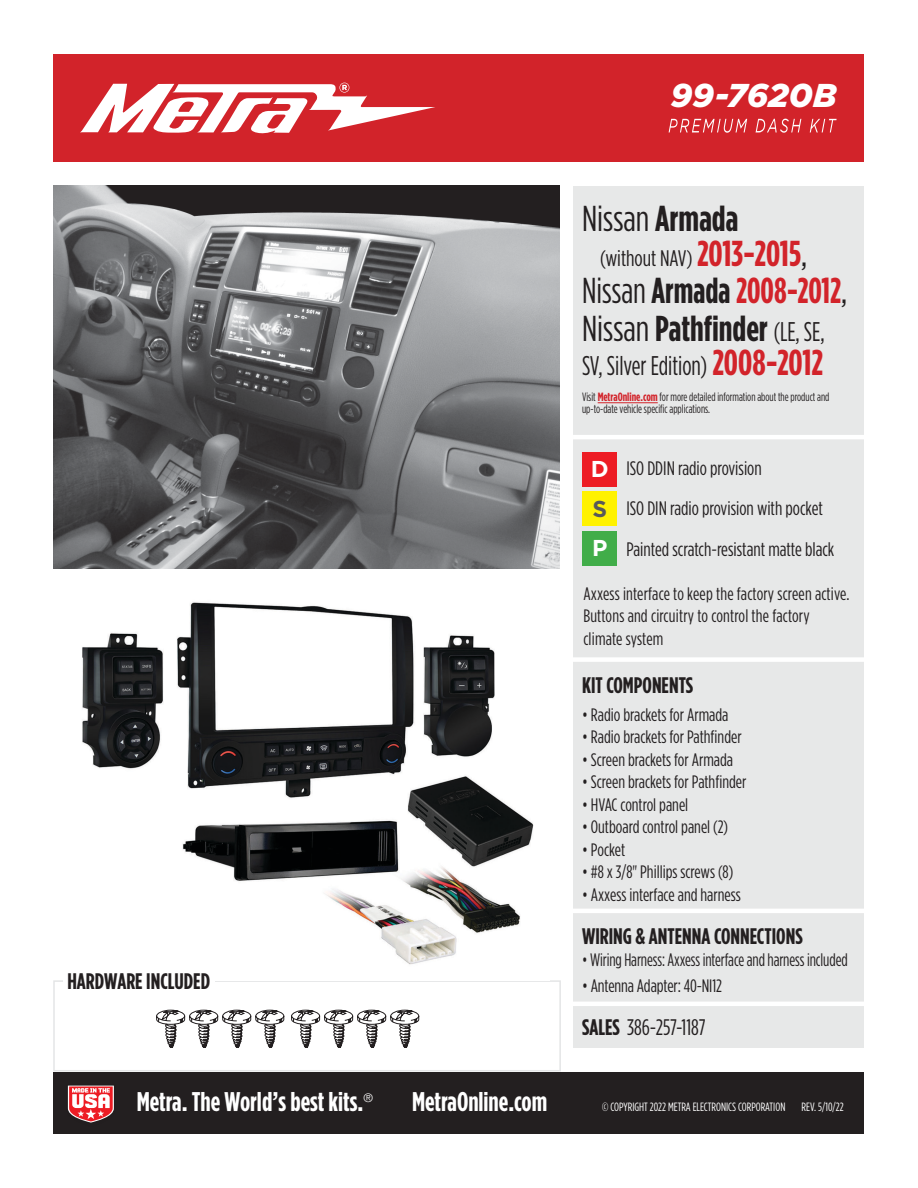
<style>
.page{position:relative;width:918px;height:1188px;background:#fff}
.page>*{position:absolute;margin:0;border:0;box-sizing:border-box;transform-origin:0 0}
.t1{font:700 36px/37.5px "Gotham Condensed";color:#231f20;scale:.95 1}
.t2{font:36px "Gotham Condensed";color:#231f20}
.t3{font:italic 900 33px "Gotham";color:#fff}
.t4{font:700 27px "Gotham Condensed";color:#fff}
.t5{font:27px "Gotham Condensed";color:#231f20;scale:.93 1}
.t6{font:700 22.95px "Gotham";color:#fff}
.t7{font:700 22.95px "Gotham";color:#58595b}
.t8{font:700 22.5px "Gotham Condensed";color:#231f20}
.t9{font:22.5px "Gotham Condensed";color:#231f20}
.t10{font:19.5px/40.5px "Gotham Condensed";color:#231f20}
.t11{font:18px/22.5px "Gotham Condensed";color:#231f20}
.t12{font:18px "Gotham Condensed";color:#231f20;scale:.93 1}
.t13{font:12px/12px "Gotham Condensed";color:#231f20;scale:.93 1}
.t14{font:12px "Gotham Condensed";color:#fff}
.t15{font:300 12px "Helvetica Neue";color:#fff}
.s1{font-weight:700}
.s2{font-weight:700;font-size:36px;color:#d2232a}
.s3{font-size:36px}
.s4{font-weight:400}
.s5{color:#d2232a}
.s6{font-weight:400;font-size:27px}
.s7{font-weight:700;color:#d2232a}
</style>
<div class="page">
<div style="left:53px;top:1072px;width:810px;height:62px;background:#231f20"></div>
<div style="left:53px;top:54px;width:810px;height:108px;background:#d2232a"></div>
<svg style="left:80px;top:83px;width:355px;height:51px"></svg>
<svg style="left:669px;top:119px;width:168px;height:14px"></svg>
<div style="left:573px;top:186px;width:290px;height:862px;background:#e7e8e8"></div>
<svg style="left:67px;top:1085px;width:47px;height:38px"></svg>
<div style="left:53px;top:980px;width:508px;height:91px;border:2px solid #e4e5e6"></div>
<svg style="left:291px;top:1010px;width:128px;height:38px"></svg>
<svg style="left:156px;top:1010px;width:128px;height:38px"></svg>
<img style="left:82px;top:602px;width:452px;height:363px">
<div style="left:63px;top:970px;width:151px;height:24px;background:#fff"></div>
<hr style="left:573px;top:435px;width:295px;height:4px;background:#fff">
<div style="left:583px;top:452px;width:34px;height:34px;background:#ed1c24"></div>
<div style="left:583px;top:492px;width:34px;height:34px;background:#fff200"></div>
<div style="left:583px;top:531px;width:34px;height:34px;background:#41ad49"></div>
<div style="left:572px;top:657px;width:294px;height:5px;background:#fff"></div>
<hr style="left:572px;top:909px;width:294px;height:4px;background:#fff">
<hr style="left:572px;top:1002px;width:294px;height:4px;background:#fff">
<hr style="left:598px;top:403px;width:60px;height:1px;background:#d2232a">
<img style="left:53px;top:186px;width:506px;height:382px">
<h2 class="t3" style="left:671px;top:77px;width:167px">99-7620B</h2>
<h1 class="t2" style="left:582px;top:199px;width:158px">Nissan <span class="s1">Armada</span></h1>
<p class="t9" style="left:600px;top:246px;width:209px">(without NAV) <span class="s2">2013-2015</span><span class="s3">,</span></p>
<h1 class="t1" style="left:582px;top:271px;width:281px"><span class="s4">Nissan</span> Armada <span class="s5">2008-2012</span><span class="s4">,<br>Nissan</span> Pathfinder <span class="s6">(LE, SE,</span></h1>
<h3 class="t5" style="left:582px;top:351px;width:261px">SV, Silver Edition) <span class="s2">2008-2012</span></h3>
<p class="t13" style="left:582px;top:391px;width:267px">Visit <span class="s7">MetraOnline.com</span> for more detailed information about the product and up-to-date vehicle specific applications.</p>
<p class="t10" style="left:626px;top:448px;width:210px">ISO DDIN radio provision<br>ISO DIN radio provision with pocket<br>Painted scratch-resistant matte black</p>
<p class="t6" style="left:591px;top:456px;width:19px">D</p>
<p class="t7" style="left:593px;top:496px;width:16px">S</p>
<p class="t6" style="left:592px;top:535px;width:17px">P</p>
<p class="t11" style="left:583px;top:582px;width:268px">Axxess interface to keep the factory screen active.<br>Buttons and circuitry to control the factory climate system</p>
<p class="t8" style="left:582px;top:673px;width:113px">KIT COMPONENTS</p>
<p class="t11" style="left:582px;top:703px;width:148px">• Radio brackets for Armada</p>
<p class="t11" style="left:582px;top:725px;width:161px">• Radio brackets for Pathfinder</p>
<p class="t11" style="left:582px;top:748px;width:153px">• Screen brackets for Armada</p>
<p class="t11" style="left:582px;top:770px;width:166px">• Screen brackets for Pathfinder</p>
<p class="t11" style="left:582px;top:793px;width:108px">• HVAC control panel</p>
<p class="t11" style="left:582px;top:815px;width:148px">• Outboard control panel (2)</p>
<p class="t11" style="left:582px;top:838px;width:45px">• Pocket</p>
<p class="t11" style="left:582px;top:860px;width:153px">• #8 x 3/8" Phillips screws (8)</p>
<p class="t11" style="left:582px;top:883px;width:160px">• Axxess interface and harness</p>
<p class="t8" style="left:582px;top:923px;width:222px">WIRING &amp; ANTENNA CONNECTIONS</p>
<p class="t12" style="left:582px;top:950px;width:287px">• Wiring Harness: Axxess interface and harness included</p>
<p class="t8" style="left:67px;top:968px;width:144px">HARDWARE INCLUDED</p>
<p class="t11" style="left:582px;top:974px;width:142px">• Antenna Adapter: 40-NI12</p>
<p class="t9" style="left:582px;top:1015px;width:125px"><span class="s1">SALES</span> 386-257-1187</p>
<h3 class="t4" style="left:137px;top:1087px;width:228px">Metra. The World’s best kits.</h3>
<p class="t15" style="left:363px;top:1088px;width:11px">®</p>
<h3 class="t4" style="left:412px;top:1087px;width:137px">MetraOnline.com</h3>
<p class="t14" style="left:602px;top:1100px;width:185px">© COPYRIGHT 2022 METRA ELECTRONICS CORPORATION</p>
<p class="t14" style="left:802px;top:1100px;width:44px">REV. 5/10/22</p>
</div>
